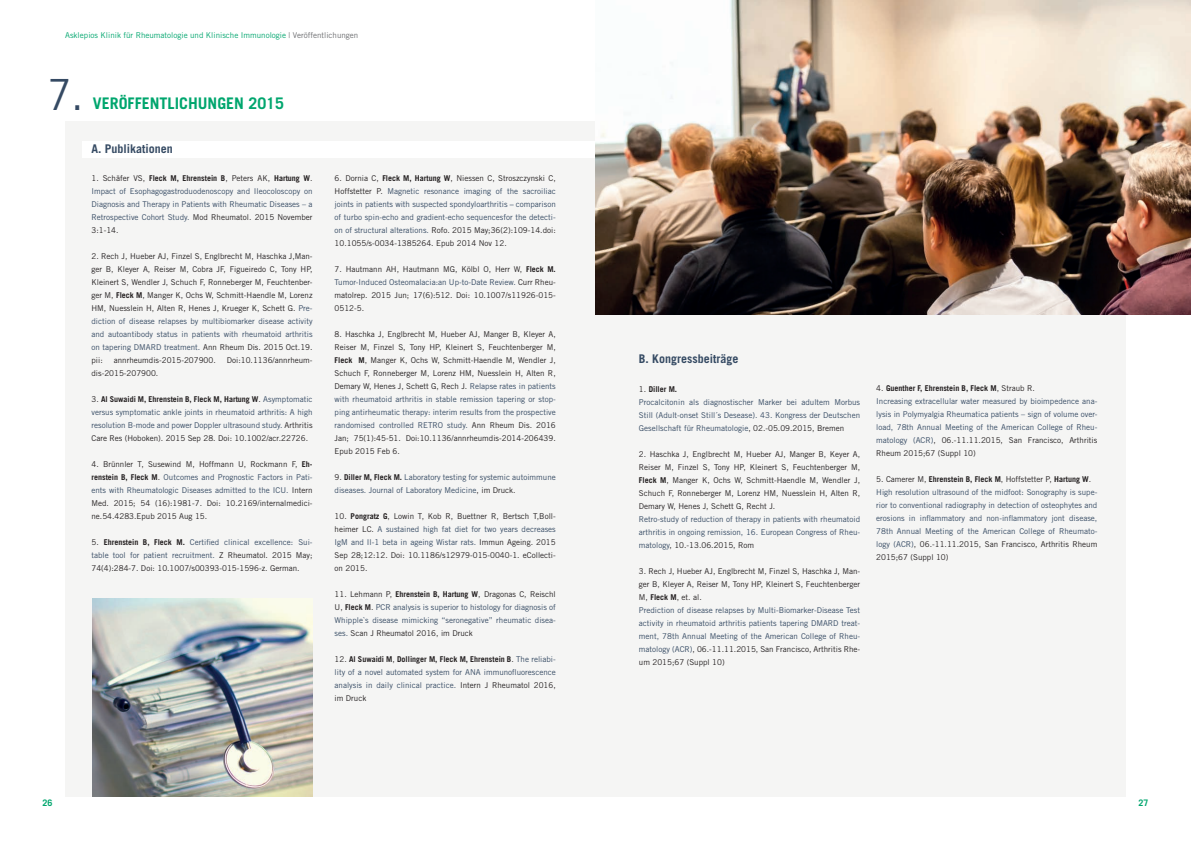
<style>
.page{position:relative;width:1191px;height:842px;background:#fff}
.page>*{position:absolute;margin:0;border:0;box-sizing:border-box;transform-origin:0 0}
.t1{font:43px "Trade Gothic LT Std";color:#354a63;scale:.9 1}
.t2{font:700 16px "Trade Gothic LT Std";color:#00a66e}
.t3{font:700 12px "Trade Gothic LT Std";color:#354a63}
.t4{font:700 9px "Trade Gothic LT Std";color:#00a66e}
.t5{font:8px/13px "Trade Gothic LT Std";color:#354a63;text-align:justify}
.t6{font:8px/13px "Trade Gothic LT Std";color:#231f20;text-align:justify}
.t7{font:8px "Trade Gothic LT Std";color:#00a66e}
.s1{color:#6c6d70}
.s2{color:#231f20}
.s3{font-weight:700;color:#231f20}
.s4{font-weight:700}
.s5{color:#354a63}
.s6{font-family:"Palatino Linotype"}
</style>
<div class="page">
<div style="left:65px;top:121px;width:1060px;height:676px;background:#f5f5f4"></div>
<div style="left:82px;top:141px;width:513px;height:16px;background:#fff"></div>
<img style="left:92px;top:598px;width:221px;height:199px">
<img style="left:595px;top:0;width:596px;height:315px">
<p class="t7" style="left:65px;top:30px;width:295px">Asklepios Klinik für Rheumatologie und Klinische Immunologie <span class="s1">| Veröffentlichungen</span></p>
<h1 class="t1" style="left:48px;top:68px;width:41px">7.</h1>
<h2 class="t2" style="left:93px;top:94px;width:193px">VERÖFFENTLICHUNGEN 2015</h2>
<h3 class="t3" style="left:91px;top:141px;width:83px">A. Publikationen</h3>
<p class="t5" style="left:91px;top:172px;width:223px"><span class="s2">1. Schäfer VS,</span> <span class="s3">Fleck M, Ehrenstein B</span><span class="s2">, Peters AK,</span> <span class="s3">Hartung W</span><span class="s2">.<br></span>Impact of Esophagogastroduodenoscopy and Ileocoloscopy on Diagnosis and Therapy in Patients with Rheumatic Diseases – a Retrospective Cohort Study. <span class="s2">Mod Rheumatol. 2015 November 3:1-14.</span></p>
<p class="t6" style="left:91px;top:250px;width:223px">2. Rech J, Hueber AJ, Finzel S, Englbrecht M, Haschka J,Man&shy;ger B, Kleyer A, Reiser M, Cobra JF, Figueiredo C, Tony HP, Kleinert S, Wendler J, Schuch F, Ronneberger M, Feuchtenber&shy;ger M, <span class="s4">Fleck M</span>, Manger K, Ochs W, Schmitt-Haendle M, Lorenz HM, Nuesslein H, Alten R, Henes J, Krueger K, Schett G. <span class="s5">Pre&shy;diction of disease relapses by multibiomarker disease activity and autoantibody status in patients with rheumatoid arthritis on tapering DMARD treatment.</span> Ann Rheum Dis. 2015 Oct.19. pii:</p>
<p class="t6" style="left:114px;top:354px;width:103px">annrheumdis-2015-207900.</p>
<p class="t6" style="left:227px;top:354px;width:87px">Doi:10.1136/annrheum-</p>
<p class="t6" style="left:91px;top:367px;width:68px">dis-2015-207900.</p>
<p class="t5" style="left:91px;top:393px;width:223px"><span class="s2">3.</span> <span class="s3">Al Suwaidi M, Ehrenstein B, Fleck M, Hartung W</span><span class="s2">.</span> Asymptomatic versus symptomatic ankle joints in rheumatoid arthritis: A high resolution B-mode and power Doppler ultrasound study. <span class="s2">Arthritis Care Res (Hoboken). 2015 Sep 28. Doi: 10.1002/acr.22726.</span></p>
<p class="t6" style="left:91px;top:458px;width:223px">4. Brünnler T, Susewind M, Hoffmann U, Rockmann F, <span class="s4">Eh&shy;renstein B, Fleck M</span>. <span class="s5">Outcomes and Prognostic Factors in Pati&shy;ents with Rheumatologic Diseases admitted to the ICU.</span> Intern Med. 2015; 54 (16):1981-7. Doi: 10.2169/internalmedici&shy;ne.54.4283.Epub 2015 Aug 15.</p>
<p class="t6" style="left:91px;top:536px;width:223px">5. <span class="s4">Ehrenstein B, Fleck M.</span> <span class="s5">Certified clinical excellence: Sui&shy;table tool for patient recruitment.</span> Z Rheumatol. 2015 May; 74(4):284-7. Doi: 10.1007/s00393-015-1596-z. German.</p>
<p class="t5" style="left:334px;top:172px;width:223px"><span class="s2">6. Dornia C,</span> <span class="s3">Fleck M, Hartung W</span><span class="s2">, Niessen C, Stroszczynski C, Hoffstetter P.</span> Magnetic resonance imaging of the sacroiliac joints in patients with suspected spondyloarthritis <span class="s6">–</span> comparison of turbo spin-echo and gradient-echo sequencesfor the detecti&shy;on of structural alterations. <span class="s2">Rofo. 2015 May;36(2):109-14.doi:<br>10.1055/s-0034-1385264. Epub 2014 Nov 12.</span></p>
<p class="t6" style="left:334px;top:263px;width:223px">7. Hautmann AH, Hautmann MG, Kölbl O, Herr W, <span class="s4">Fleck M.<br></span><span class="s5">Tumor-Induced Osteomalacia:an Up-to-Date Review.</span> Curr Rheu&shy;matolrep. 2015 Jun; 17(6):512. Doi: 10.1007/s11926-015- 0512-5.</p>
<p class="t6" style="left:334px;top:328px;width:223px">8. Haschka J, Englbrecht M, Hueber AJ, Manger B, Kleyer A, Reiser M, Finzel S, Tony HP, Kleinert S, Feuchtenberger M, <span class="s4">Fleck M</span>, Manger K, Ochs W, Schmitt-Haendle M, Wendler J, Schuch F, Ronneberger M, Lorenz HM, Nuesslein H, Alten R, Demary W, Henes J, Schett G, Rech J. <span class="s5">Relapse rates in patients with rheumatoid arthritis in stable remission tapering or stop&shy;ping antirheumatic therapy: interim results from the prospective randomised controlled RETRO study.</span> Ann Rheum Dis. 2016<br>Jan; 75(1):45-51. Doi:10.1136/annrheumdis-2014-206439.<br>Epub 2015 Feb 6.</p>
<p class="t5" style="left:334px;top:471px;width:223px"><span class="s2">9.</span> <span class="s3">Diller M, Fleck M.</span> Laboratory testing for systemic autoimmune diseases. Journal of Laboratory Medicine<span class="s2">, im Druck.</span></p>
<p class="t6" style="left:334px;top:510px;width:223px">10. <span class="s4">Pongratz G</span>, Lowin T, Kob R, Buettner R, Bertsch T,Boll&shy;heimer LC. <span class="s5">A sustained high fat diet for two years decreases IgM and Il-1 beta in ageing Wistar rats.</span> Immun Ageing. 2015<br>Sep 28;12:12. Doi: 10.1186/s12979-015-0040-1. eCollecti&shy;on 2015.</p>
<p class="t5" style="left:334px;top:588px;width:223px"><span class="s2">11. Lehmann P,</span> <span class="s3">Ehrenstein B, Hartung W</span><span class="s2">, Dragonas C, Reischl U,</span> <span class="s3">Fleck M</span><span class="s2">.</span> PCR analysis is superior to histology for diagnosis of Whipple`s disease mimicking “seronegative” rheumatic disea&shy;ses. <span class="s2">Scan J Rheumatol 2016, im Druck</span></p>
<p class="t5" style="left:334px;top:653px;width:223px"><span class="s2">12.</span> <span class="s3">Al Suwaidi M</span><span class="s2">,</span> <span class="s3">Dollinger M, Fleck M, Ehrenstein B</span><span class="s2">.</span> The reliabi&shy;lity of a novel automated system for ANA immunofluorescence analysis in daily clinical practice. <span class="s2">Intern J Rheumatol 2016, im Druck</span></p>
<h3 class="t3" style="left:639px;top:351px;width:101px">B. Kongressbeiträge</h3>
<p class="t5" style="left:639px;top:382px;width:223px;text-align:left"><span class="s2">1.</span> <span class="s3">Diller M.<br></span>Procalcitonin als diagnostischer Marker bei adultem Morbus Still (Adult-onset Still´s Desease). 43. Kongress der Deutschen Gesellschaft für Rheumatologie<span class="s2">, 02.-05.09.2015, Bremen</span></p>
<p class="t6" style="left:639px;top:447px;width:223px">2. Haschka J, Englbrecht M, Hueber AJ, Manger B, Keyer A, Reiser M, Finzel S, Tony HP, Kleinert S, Feuchtenberger M, <span class="s4">Fleck M</span>, Manger K, Ochs W, Schmitt-Haendle M, Wendler J, Schuch F, Ronneberger M, Lorenz HM, Nuesslein H, Alten R, Demary W, Henes J, Schett G, Recht J.</p>
<p class="t5" style="left:639px;top:512px;width:223px">Retro-study of reduction of therapy in patients with rheumatoid arthritis in ongoing remission, 16. European Congress of Rheu&shy;matology<span class="s2">, 10.-13.06.2015, Rom</span></p>
<p class="t5" style="left:639px;top:564px;width:223px;text-align:left"><span class="s2">3. Rech J, Hueber AJ, Englbrecht M, Finzel S, Haschka J, Man&shy;ger B, Kleyer A, Reiser M, Tony HP, Kleinert S, Feuchtenberger M,</span> <span class="s3">Fleck M</span><span class="s2">, et. al.<br></span>Prediction of disease relapses by Multi-Biomarker-Disease Test activity in rheumatoid arthritis patients tapering DMARD treat&shy;ment, 78th Annual Meeting of the American College of Rheu&shy;matology (ACR)<span class="s2">, 06.-11.11.2015, San Francisco, Arthritis Rhe&shy;um 2015;67 (Suppl 10)</span></p>
<p class="t5" style="left:876px;top:382px;width:223px;text-align:left"><span class="s2">4.</span> <span class="s3">Guenther F, Ehrenstein B, Fleck M</span><span class="s2">, Straub R.<br></span>Increasing extracellular water measured by bioimpedence ana&shy;lysis in Polymyalgia Rheumatica patients – sign of volume over&shy;load, 78th Annual Meeting of the American College of Rheu&shy;matology (ACR)<span class="s2">, 06.-11.11.2015, San Francisco, Arthritis Rheum 2015;67 (Suppl 10)</span></p>
<p class="t5" style="left:876px;top:473px;width:223px;text-align:left"><span class="s2">5. Camerer M,</span> <span class="s3">Ehrenstein B, Fleck M</span><span class="s2">, Hoffstetter P,</span> <span class="s3">Hartung W</span><span class="s2">.<br></span>High resolution ultrasound of the midfoot: Sonography is supe&shy;rior to conventional radiography in detection of osteophytes and erosions in inflammatory and non-inflammatory jont disease, 78th Annual Meeting of the American College of Rheumato&shy;logy (ACR)<span class="s2">, 06.-11.11.2015, San Francisco, Arthritis Rheum 2015;67 (Suppl 10)</span></p>
<p class="t4" style="left:43px;top:797px;width:12px">26</p>
<p class="t4" style="left:1138px;top:797px;width:12px">27</p>
</div>
